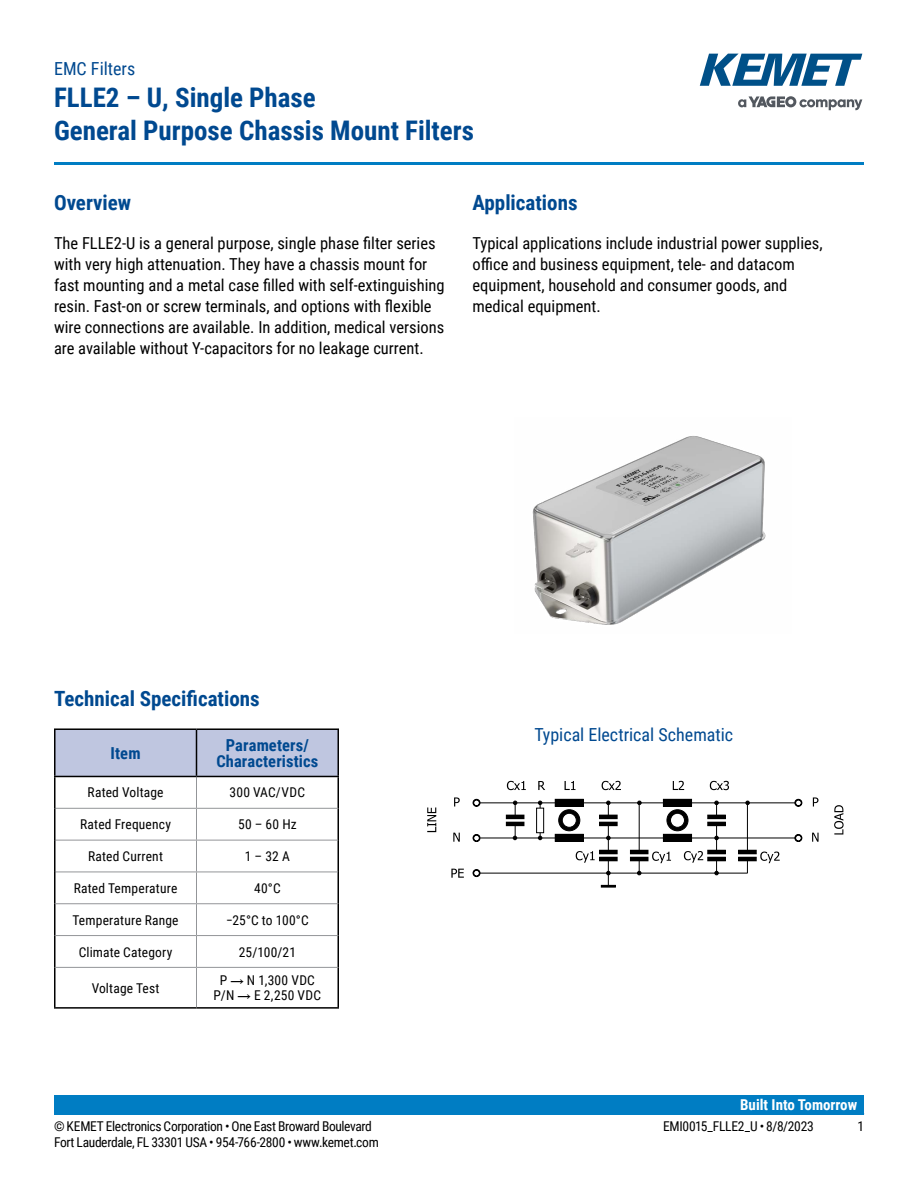
<style>
.page{position:relative;width:918px;height:1188px;background:#fff}
.page>*{position:absolute;margin:0;border:0;box-sizing:border-box;transform-origin:0 0}
.t1{font:700 27px/32.4px "Roboto Condensed";color:#004990}
.t2{font:700 21px "Roboto Condensed";color:#004990}
.t3{font:18px "Roboto Condensed";color:#004990}
.t4{font:16.5px/21px "Roboto Condensed";color:#000}
.t5{font:700 16.5px/16.5px "Roboto Condensed";letter-spacing:.005em;color:#004990;text-align:center}
.t6{font:700 15px "Roboto Condensed";color:#fff}
.t7{font:13.5px "Roboto Condensed";color:#000}
.t8{font:13.5px "Roboto Condensed";letter-spacing:-.025em;color:#000}
.t9{font:13.5px "Roboto Condensed";letter-spacing:-.02em;color:#000}
.t10{font:13.5px/15px "Roboto Condensed";letter-spacing:.02em;color:#000;text-align:center}
.s1{font-family:"Impact"}
</style>
<div class="page">
<svg style="left:738px;top:96px;width:124px;height:14px"></svg>
<svg style="left:700px;top:54px;width:162px;height:32px"></svg>
<hr style="left:54px;top:162px;width:810px;height:3px;background:#007dc3">
<div style="left:54px;top:1095px;width:810px;height:20px;background:#007dc3"></div>
<img style="left:532px;top:436px;width:234px;height:189px">
<div style="left:56px;top:730px;width:282px;height:46px;background:#bfc6e0"></div>
<hr style="left:338px;top:777px;width:1px;height:31px;background:#000">
<hr style="left:338px;top:808px;width:1px;height:32px;background:#000">
<hr style="left:338px;top:840px;width:1px;height:32px;background:#000">
<hr style="left:338px;top:872px;width:1px;height:32px;background:#000">
<hr style="left:338px;top:904px;width:1px;height:32px;background:#000">
<hr style="left:338px;top:936px;width:1px;height:31px;background:#000">
<hr style="left:338px;top:967px;width:1px;height:40px;background:#000">
<hr style="left:196px;top:1007px;width:143px;height:2px;background:#000">
<hr style="left:56px;top:808px;width:140px;height:1px;background:#939598">
<hr style="left:196px;top:808px;width:142px;height:1px;background:#939598">
<hr style="left:56px;top:840px;width:140px;height:1px;background:#939598">
<hr style="left:196px;top:840px;width:142px;height:1px;background:#939598">
<hr style="left:56px;top:872px;width:140px;height:1px;background:#939598">
<hr style="left:196px;top:872px;width:142px;height:1px;background:#939598">
<hr style="left:196px;top:903px;width:142px;height:1px;background:#939598">
<hr style="left:196px;top:935px;width:142px;height:1px;background:#939598">
<hr style="left:196px;top:967px;width:142px;height:1px;background:#939598">
<hr style="left:196px;top:730px;width:1px;height:46px;background:#000">
<hr style="left:54px;top:777px;width:2px;height:31px;background:#000">
<hr style="left:54px;top:808px;width:2px;height:32px;background:#000">
<hr style="left:54px;top:840px;width:2px;height:32px;background:#000">
<hr style="left:54px;top:872px;width:2px;height:32px;background:#000">
<hr style="left:54px;top:904px;width:2px;height:32px;background:#000">
<hr style="left:54px;top:936px;width:2px;height:31px;background:#000">
<hr style="left:54px;top:967px;width:2px;height:40px;background:#000">
<hr style="left:54px;top:1007px;width:142px;height:2px;background:#000">
<hr style="left:196px;top:777px;width:1px;height:31px;background:#939598">
<hr style="left:196px;top:809px;width:1px;height:31px;background:#939598">
<hr style="left:196px;top:840px;width:1px;height:32px;background:#939598">
<hr style="left:196px;top:872px;width:1px;height:31px;background:#939598">
<hr style="left:56px;top:903px;width:140px;height:1px;background:#939598">
<hr style="left:196px;top:904px;width:1px;height:31px;background:#939598">
<hr style="left:56px;top:935px;width:140px;height:1px;background:#939598">
<hr style="left:196px;top:936px;width:1px;height:31px;background:#939598">
<hr style="left:56px;top:967px;width:140px;height:1px;background:#939598">
<hr style="left:196px;top:968px;width:1px;height:39px;background:#939598">
<hr style="left:54px;top:728px;width:142px;height:2px;background:#000">
<hr style="left:54px;top:730px;width:2px;height:46px;background:#000">
<hr style="left:196px;top:728px;width:143px;height:2px;background:#000">
<hr style="left:338px;top:730px;width:1px;height:46px;background:#000">
<hr style="left:54px;top:776px;width:142px;height:1px;background:#000">
<hr style="left:196px;top:776px;width:143px;height:1px;background:#000">
<svg style="left:427px;top:780px;width:392px;height:108px"></svg>
<div style="left:506px;top:815px;width:18px;height:4px;border:1px solid #000"></div>
<div style="left:506px;top:822px;width:18px;height:4px;border:1px solid #000"></div>
<svg style="left:513px;top:801px;width:4px;height:14px"></svg>
<hr style="left:480px;top:838px;width:315px;height:1px;background:#000">
<svg style="left:813px;top:797px;width:5px;height:10px"></svg>
<svg style="left:565px;top:781px;width:11px;height:9px"></svg>
<svg style="left:602px;top:781px;width:19px;height:9px"></svg>
<svg style="left:507px;top:781px;width:19px;height:9px"></svg>
<svg style="left:576px;top:851px;width:19px;height:12px"></svg>
<svg style="left:427px;top:808px;width:9px;height:24px"></svg>
<svg style="left:834px;top:805px;width:10px;height:30px"></svg>
<svg style="left:453px;top:833px;width:7px;height:9px"></svg>
<svg style="left:472px;top:834px;width:9px;height:8px"></svg>
<svg style="left:794px;top:834px;width:9px;height:8px"></svg>
<svg style="left:812px;top:833px;width:7px;height:9px"></svg>
<svg style="left:513px;top:826px;width:4px;height:14px"></svg>
<div style="left:537px;top:808px;width:7px;height:25px;background:#fff"></div>
<div style="left:536px;top:808px;width:8px;height:25px;border:1px solid #000"></div>
<svg style="left:538px;top:833px;width:4px;height:7px"></svg>
<svg style="left:538px;top:801px;width:4px;height:7px"></svg>
<div style="left:630px;top:850px;width:18px;height:4px;border:1px solid #000"></div>
<div style="left:630px;top:857px;width:18px;height:4px;border:1px solid #000"></div>
<hr style="left:639px;top:803px;width:1px;height:47px;background:#000">
<svg style="left:637px;top:861px;width:4px;height:14px"></svg>
<svg style="left:607px;top:801px;width:3px;height:14px"></svg>
<svg style="left:538px;top:781px;width:7px;height:9px"></svg>
<svg style="left:652px;top:852px;width:19px;height:11px"></svg>
<div style="left:663px;top:834px;width:29px;height:7px;background:#000"></div>
<div style="left:663px;top:799px;width:29px;height:7px;background:#000"></div>
<div style="left:708px;top:815px;width:17px;height:4px;border:1px solid #000"></div>
<div style="left:708px;top:822px;width:17px;height:4px;border:1px solid #000"></div>
<div style="left:708px;top:850px;width:17px;height:4px;border:1px solid #000"></div>
<div style="left:708px;top:857px;width:17px;height:4px;border:1px solid #000"></div>
<svg style="left:715px;top:826px;width:3px;height:24px"></svg>
<svg style="left:715px;top:861px;width:3px;height:14px"></svg>
<svg style="left:667px;top:810px;width:21px;height:21px"></svg>
<svg style="left:673px;top:781px;width:11px;height:9px"></svg>
<svg style="left:710px;top:781px;width:19px;height:9px"></svg>
<svg style="left:684px;top:851px;width:19px;height:12px"></svg>
<div style="left:739px;top:850px;width:17px;height:4px;border:1px solid #000"></div>
<div style="left:739px;top:857px;width:17px;height:4px;border:1px solid #000"></div>
<hr style="left:747px;top:803px;width:1px;height:47px;background:#000">
<svg style="left:747px;top:861px;width:1px;height:12px"></svg>
<svg style="left:715px;top:801px;width:3px;height:14px"></svg>
<svg style="left:760px;top:852px;width:20px;height:11px"></svg>
<p class="t3" style="left:54px;top:56px;width:83px">EMC Filters</p>
<h1 class="t1" style="left:54px;top:81px;width:422px">FLLE2 – U, Single Phase<br>General Purpose Chassis Mount Filters</h1>
<p class="t2" style="left:54px;top:188px;width:79px">Overview</p>
<p class="t4" style="left:54px;top:232px;width:392px">The FLLE2-U is a general purpose, single phase filter series with very high attenuation. They have a chassis mount for fast mounting and a metal case filled with self-extinguishing resin. Fast-on or screw terminals, and options with flexible wire connections are available. In addition, medical versions are available without Y-capacitors for no leakage current.</p>
<p class="t2" style="left:472px;top:188px;width:107px">Applications</p>
<p class="t4" style="left:472px;top:232px;width:352px">Typical applications include industrial power supplies, office and business equipment, tele- and datacom equipment, household and consumer goods, and medical equipment.</p>
<p class="t2" style="left:54px;top:684px;width:207px">Technical Specifications</p>
<p class="t5" style="left:111px;top:744px;width:31px">Item</p>
<p class="t5" style="left:216px;top:736px;width:103px">Parameters/<br>Characteristics</p>
<p class="t7" style="left:88px;top:783px;width:77px">Rated Voltage</p>
<p class="t7" style="left:230px;top:783px;width:77px">300 VAC/VDC</p>
<p class="t7" style="left:80px;top:815px;width:92px">Rated Frequency</p>
<p class="t7" style="left:238px;top:815px;width:60px">50 – 60 Hz</p>
<p class="t7" style="left:88px;top:847px;width:76px">Rated Current</p>
<p class="t7" style="left:245px;top:847px;width:46px">1 – 32 A</p>
<p class="t7" style="left:74px;top:879px;width:105px">Rated Temperature</p>
<p class="t7" style="left:254px;top:879px;width:28px">40°C</p>
<p class="t7" style="left:73px;top:910px;width:108px">Temperature Range</p>
<p class="t7" style="left:226px;top:910px;width:84px">−25°C to 100°C</p>
<p class="t7" style="left:79px;top:942px;width:95px">Climate Category</p>
<p class="t7" style="left:239px;top:942px;width:59px">25/100/21</p>
<p class="t7" style="left:92px;top:978px;width:69px">Voltage Test</p>
<p class="t10" style="left:214px;top:973px;width:109px">P <span class="s1">→</span> N 1,300 VDC<br>P/N <span class="s1">→</span> E 2,250 VDC</p>
<p class="t3" style="left:535px;top:722px;width:200px">Typical Electrical Schematic</p>
<p class="t6" style="left:740px;top:1094px;width:119px">Built Into Tomorrow</p>
<p class="t8" style="left:54px;top:1116px;width:319px">© KEMET Electronics Corporation • One East Broward Boulevard</p>
<p class="t9" style="left:663px;top:1116px;width:152px">EMI0015_FLLE2_U • 8/8/2023</p>
<p class="t7" style="left:857px;top:1116px;width:8px">1</p>
<p class="t8" style="left:54px;top:1133px;width:326px">Fort Lauderdale, FL 33301 USA • 954-766-2800 • www.kemet.com</p>
</div>
